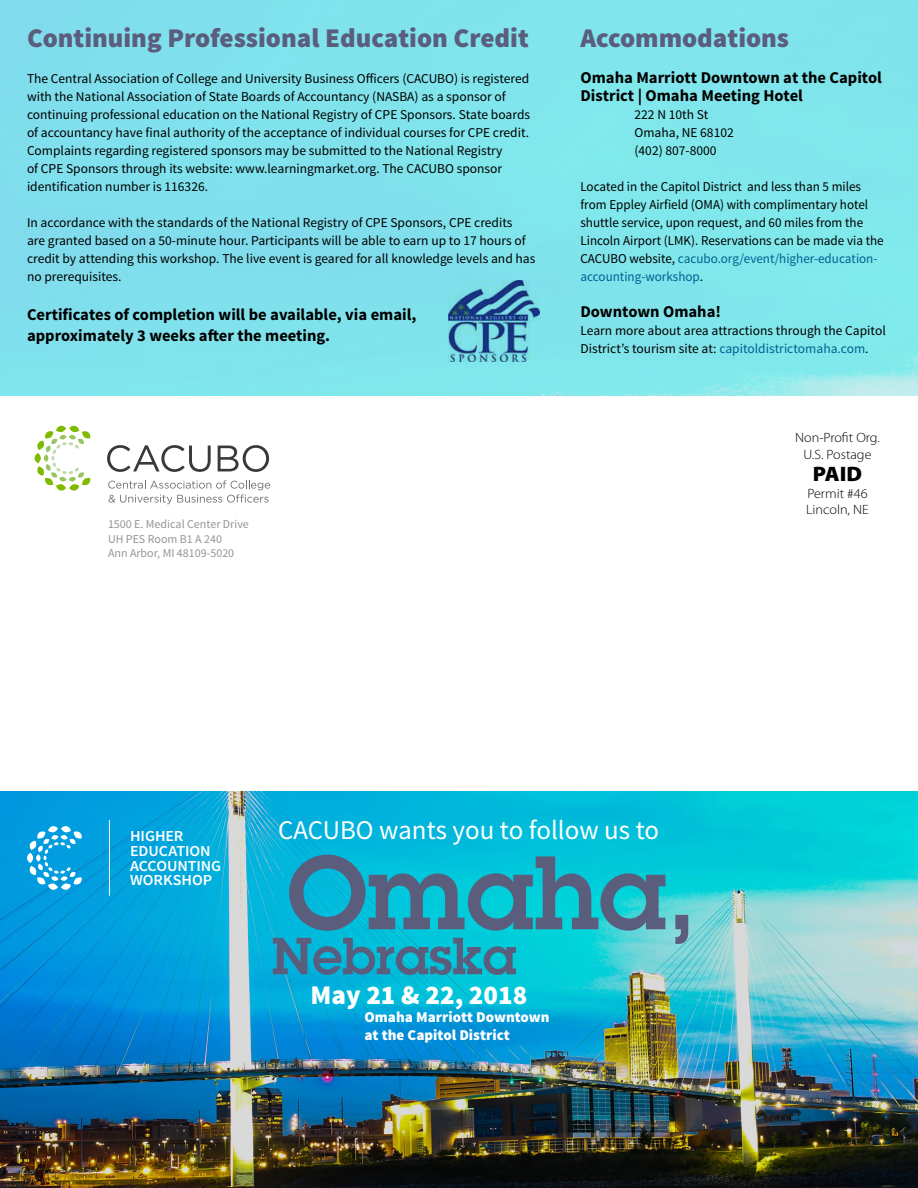
<style>
.page{position:relative;width:918px;height:1188px;background:#fff}
.page>*{position:absolute;margin:0;border:0;box-sizing:border-box;transform-origin:0 0}
.t1{font:600 102px "Lubalin Graph Std";color:#5b5d7d}
.t2{font:600 51px "Lubalin Graph Std";color:#5b5d7d}
.t3{font:900 27px "Source Sans Pro";color:#5b5d7d}
.t4{font:27px "Source Sans Pro";color:#fff}
.t5{font:900 27px "Source Sans Pro";color:#fff}
.t6{font:900 21px "Myriad Pro";color:#000;scale:1.05 1}
.t7{font:700 16.5px/21px "Source Sans Pro";color:#000}
.t8{font:600 15.3px/14.9px "Source Sans Pro";letter-spacing:-.005em;color:#fff;scale:1.05 1}
.t9{font:900 15px/18px "Source Sans Pro";color:#fff}
.t10{font:13.5px/18px "Source Sans Pro";color:#000}
.t11{font:300 13.5px/16.5px "Myriad Pro";color:#000;text-align:center;scale:1.05 1}
.t12{font:12px/14.4px "Source Sans Pro";color:#939598}
.s1{color:#006091}
</style>
<div class="page">
<div style="left:0;top:0;width:918px;height:396px;background:#80e3ec"></div>
<svg style="left:108px;top:480px;width:162px;height:24px"></svg>
<svg style="left:107px;top:445px;width:104px;height:27px"></svg>
<svg style="left:218px;top:445px;width:51px;height:27px"></svg>
<svg style="left:35px;top:426px;width:55px;height:65px"></svg>
<img style="left:0;top:792px;width:918px;height:396px">
<svg style="left:27px;top:826px;width:55px;height:64px"></svg>
<hr style="left:109px;top:820px;width:1px;height:76px;background:#fff">
<img style="left:449px;top:281px;width:91px;height:81px">
<h3 class="t3" style="left:27px;top:21px;width:503px">Continuing Professional Education Credit</h3>
<p class="t10" style="left:27px;top:70px;width:505px">The Central Association of College and University Business Officers (CACUBO) is registered with the National Association of State Boards of Accountancy (NASBA) as a sponsor of continuing professional education on the National Registry of CPE Sponsors. State boards of accountancy have final authority of the acceptance of individual courses for CPE credit.<br>Complaints regarding registered sponsors may be submitted to the National Registry<br>of CPE Sponsors through its website: www.learningmarket.org. The CACUBO sponsor identification number is 116326.</p>
<p class="t10" style="left:27px;top:214px;width:510px">In accordance with the standards of the National Registry of CPE Sponsors, CPE credits<br>are granted based on a 50-minute hour. Participants will be able to earn up to 17 hours of credit by attending this workshop. The live event is geared for all knowledge levels and has no prerequisites.</p>
<p class="t7" style="left:27px;top:305px;width:391px">Certificates of completion will be available, via email, approximately 3 weeks after the meeting.</p>
<p class="t12" style="left:108px;top:518px;width:142px">1500 E. Medical Center Drive<br>UH PES Room B1 A 240<br>Ann Arbor, MI 48109-5020</p>
<h3 class="t3" style="left:580px;top:21px;width:210px">Accommodations</h3>
<p class="t7" style="left:580px;top:69px;width:303px;line-height:18px">Omaha Marriott Downtown at the Capitol<br>District | Omaha Meeting Hotel</p>
<p class="t10" style="left:634px;top:106px;width:101px">222 N 10th St<br>Omaha, NE 68102 (402) 807-8000</p>
<p class="t10" style="left:580px;top:178px;width:305px">Located in the Capitol District and less than 5 miles from Eppley Airfield (OMA) with complimentary hotel shuttle service, upon request, and 60 miles from the Lincoln Airport (LMK). Reservations can be made via the CACUBO website, <span class="s1">cacubo.org/event/higher-education&shy;accounting-workshop</span>.</p>
<p class="t7" style="left:580px;top:302px;width:142px">Downtown Omaha!</p>
<p class="t10" style="left:580px;top:322px;width:307px">Learn more about area attractions through the Capitol<br>District’s tourism site at: <span class="s1">capitoldistrictomaha.com</span>.</p>
<p class="t11" style="left:795px;top:429px;width:82px">Non-Profit Org.<br>U.S. Postage</p>
<h3 class="t6" style="left:813px;top:460px;width:49px">PAID</h3>
<p class="t11" style="left:806px;top:485px;width:61px;text-align:left">Permit #46<br>Lincoln, NE</p>
<p class="t8" style="left:130px;top:829px;width:88px">HIGHER<br>EDUCATION<br>ACCOUNTING<br>WORKSHOP</p>
<h3 class="t4" style="left:278px;top:814px;width:382px">CACUBO wants you to follow us to</h3>
<h1 class="t1" style="left:287px;top:826px;width:412px">Omaha,</h1>
<h2 class="t2" style="left:272px;top:922px;width:246px">Nebraska</h2>
<h3 class="t5" style="left:310px;top:978px;width:218px">May 21 &amp; 22, 2018</h3>
<p class="t9" style="left:364px;top:1009px;width:187px">Omaha Marriott Downtown at the Capitol District</p>
</div>
